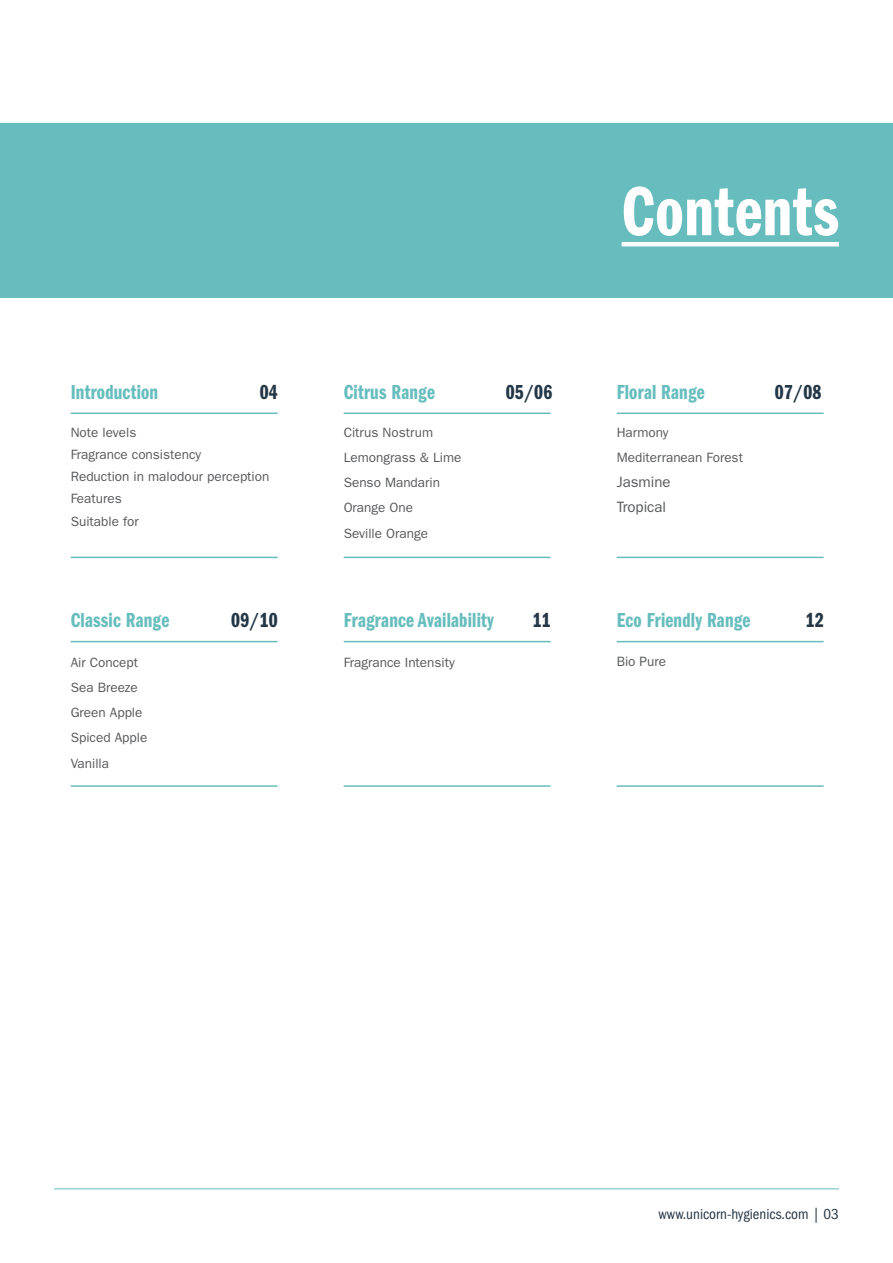
<style>
.page{position:relative;width:893px;height:1263px;background:#fff}
.page>*{position:absolute;margin:0;border:0;box-sizing:border-box;transform-origin:0 0}
.t1{font:72px "ITC Franklin Gothic Std Dm Cp";letter-spacing:.01em;color:#fff}
.t2{font:21px "ITC Franklin Gothic Std Dm Cp";letter-spacing:.01em;color:#67bdbd}
.t3{font:21px "ITC Franklin Gothic Std Dm Cp";letter-spacing:.01em;color:#233746}
.t4{font:21px "ITC Franklin Gothic Std Dm Cp";color:#253645}
.t5{font:condensed 15px "ITC Franklin Gothic Std";color:#253645}
.t6{font:15px/25.2px "ITC Franklin Gothic Std";color:#58595b}
.t7{font:13.5px/25.2px "ITC Franklin Gothic Std";color:#58595b}
</style>
<div class="page">
<hr style="left:54px;top:1188px;width:785px;height:1px;background:#67bdbd">
<div style="left:0;top:123px;width:893px;height:175px;background:#67bdbd"></div>
<hr style="left:622px;top:242px;width:217px;height:4px;background:#fff">
<hr style="left:71px;top:641px;width:207px;height:1px;background:#67bdbd">
<hr style="left:71px;top:785px;width:207px;height:2px;background:#67bdbd">
<hr style="left:71px;top:412px;width:207px;height:2px;background:#67bdbd">
<hr style="left:71px;top:557px;width:207px;height:1px;background:#67bdbd">
<hr style="left:344px;top:412px;width:207px;height:2px;background:#67bdbd">
<hr style="left:344px;top:557px;width:207px;height:1px;background:#67bdbd">
<hr style="left:617px;top:412px;width:207px;height:2px;background:#67bdbd">
<hr style="left:617px;top:557px;width:207px;height:1px;background:#67bdbd">
<hr style="left:617px;top:641px;width:207px;height:1px;background:#67bdbd">
<hr style="left:617px;top:785px;width:207px;height:2px;background:#67bdbd">
<hr style="left:344px;top:641px;width:207px;height:1px;background:#67bdbd">
<hr style="left:344px;top:785px;width:207px;height:2px;background:#67bdbd">
<h2 class="t2" style="left:71px;top:381px;width:89px">Introduction</h2>
<h2 class="t4" style="left:260px;top:381px;width:19px">04</h2>
<p class="t7" style="left:71px;top:421px;width:200px;line-height:22.2px">Note levels<br>Fragrance consistency<br>Reduction in malodour perception<br>Features<br>Suitable for</p>
<h2 class="t2" style="left:71px;top:608px;width:100px">Classic Range</h2>
<h2 class="t3" style="left:231px;top:608px;width:48px">09/10</h2>
<p class="t7" style="left:71px;top:649px;width:78px">Air Concept<br>Sea Breeze<br>Green Apple<br>Spiced Apple<br>Vanilla</p>
<h1 class="t1" style="left:622px;top:172px;width:219px">Contents</h1>
<h2 class="t2" style="left:344px;top:381px;width:93px">Citrus Range</h2>
<h2 class="t3" style="left:506px;top:381px;width:48px">05/06</h2>
<h2 class="t2" style="left:617px;top:381px;width:89px">Floral Range</h2>
<h2 class="t3" style="left:775px;top:381px;width:48px">07/08</h2>
<p class="t7" style="left:344px;top:420px;width:119px">Citrus Nostrum<br>Lemongrass &amp; Lime<br>Senso Mandarin<br>Orange One<br>Seville Orange</p>
<p class="t7" style="left:617px;top:420px;width:128px">Harmony<br>Mediterranean Forest</p>
<p class="t6" style="left:617px;top:470px;width:56px">Jasmine<br>Tropical</p>
<h2 class="t2" style="left:344px;top:608px;width:152px">Fragrance Availability</h2>
<h2 class="t4" style="left:533px;top:608px;width:19px">11</h2>
<h2 class="t2" style="left:617px;top:608px;width:135px">Eco Friendly Range</h2>
<h2 class="t4" style="left:806px;top:608px;width:19px">12</h2>
<p class="t7" style="left:344px;top:649px;width:113px">Fragrance Intensity</p>
<p class="t7" style="left:617px;top:649px;width:51px">Bio Pure</p>
<p class="t5" style="left:658px;top:1206px;width:182px">www.unicorn-hygienics.com | 03</p>
</div>
